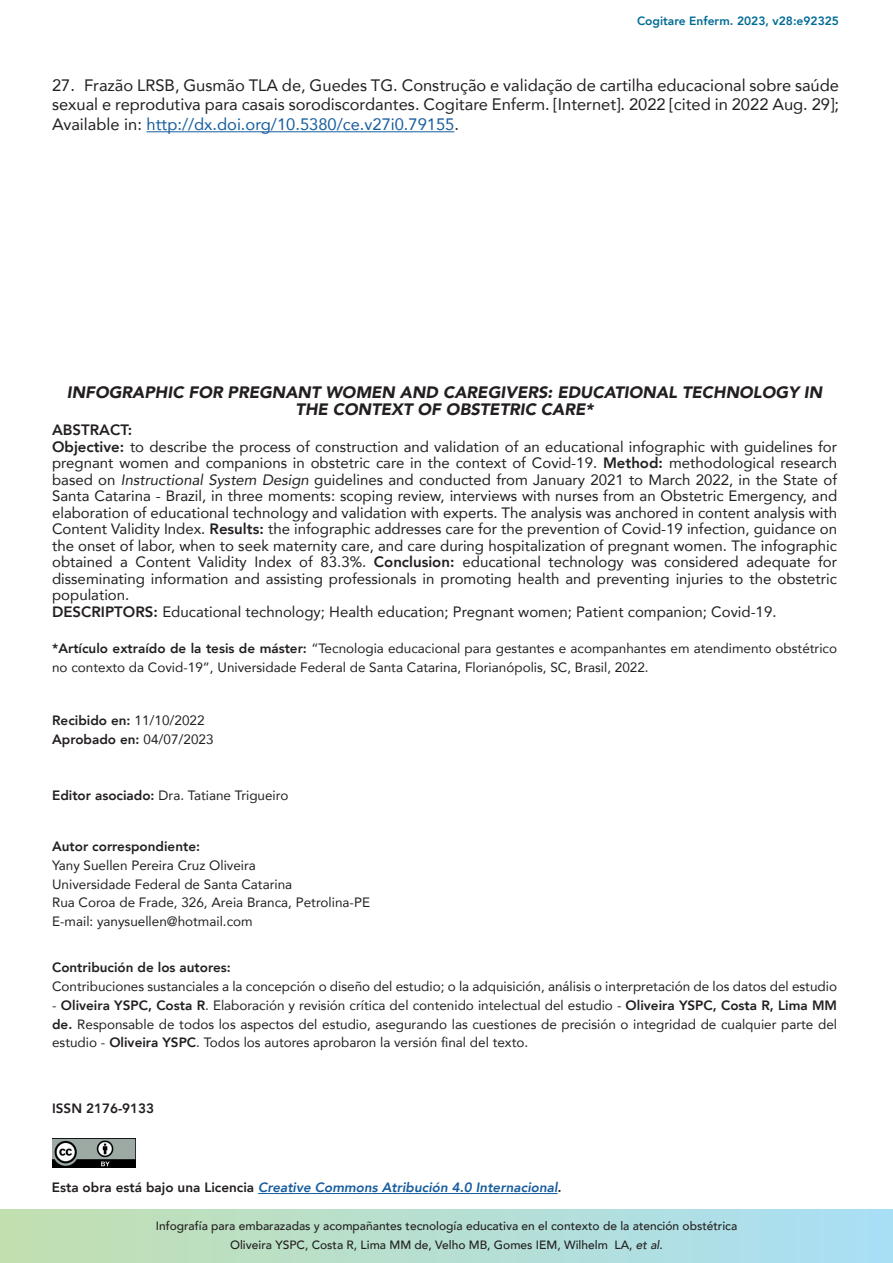
<style>
.page{position:relative;width:893px;height:1263px;background:#fff}
.page>*{position:absolute;margin:0;border:0;box-sizing:border-box;transform-origin:0 0}
.t1{font:16.5px/19.5px "Avenir";color:#231f20;text-align:justify}
.t2{font:italic 900 16.5px/16.5px "Avenir";color:#231f20;text-align:center}
.t3{font:15px/16.5px "Avenir";color:#231f20;text-align:justify}
.t4{font:800 15px "Avenir";color:#231f20}
.Correspondentes{font:13.5px/18.8px "Avenir";color:#231f20;text-align:justify}
.Legenda{font:13.5px/18.8px "Avenir";color:#231f20}
.Correspondentes-2{font:800 13.5px "Avenir";color:#231f20}
.t5{font:italic 800 13.5px "Avenir";color:#175d9e}
.Legenda-2{font:800 13.5px "Avenir";color:#231f20}
.t6{font:500 12px/18.6px "Avenir";color:#231f20;text-align:center}
.t7{font:800 12px "Avenir";color:#006c95}
.s1{color:#175d9e}
.s2{font-weight:800}
.s3{font-style:italic}
.s4{font-weight:400}
.s5{font-style:normal;color:#231f20}
.s6{color:#231f20}
</style>
<div class="page">
<svg style="left:0;top:1209px;width:893px;height:54px;background:#b6dfd2"></svg>
<img style="left:53px;top:1138px;width:83px;height:29px">
<hr style="left:258px;top:1193px;width:300px;height:1px;background:#175d9e">
<hr style="left:147px;top:131px;width:307px;height:1px;background:#175d9e">
<p class="t7" style="left:637px;top:10px;width:203px">Cogitare Enferm. 2023, v28:e92325</p>
<p class="t1" style="left:52px;top:75px;width:788px">27. Frazão LRSB, Gusmão TLA de, Guedes TG. Construção e validação de cartilha educacional sobre saúde sexual e reprodutiva para casais sorodiscordantes. Cogitare Enferm. [Internet]. 2022 [cited in 2022 Aug. 29]; Available in: <span class="s1">http://dx.doi.org/10.5380/ce.v27i0.79155</span>.</p>
<p class="t2" style="left:67px;top:384px;width:757px">INFOGRAPHIC FOR PREGNANT WOMEN AND CAREGIVERS: EDUCATIONAL TECHNOLOGY IN<br>THE CONTEXT OF OBSTETRIC CARE*</p>
<p class="t4" style="left:52px;top:416px;width:82px">ABSTRACT:</p>
<p class="t3" style="left:52px;top:438px;width:787px"><span class="s2">Objective:</span> to describe the process of construction and validation of an educational infographic with guidelines for pregnant women and companions in obstetric care in the context of Covid-19. <span class="s2">Method:</span> methodological research based on <span class="s3">Instructional System Design</span> guidelines and conducted from January 2021 to March 2022, in the State of Santa Catarina - Brazil, in three moments: scoping review, interviews with nurses from an Obstetric Emergency, and elaboration of educational technology and validation with experts. The analysis was anchored in content analysis with Content Validity Index. <span class="s2">Results:</span> the infographic addresses care for the prevention of Covid-19 infection, guidance on the onset of labor, when to seek maternity care, and care during hospitalization of pregnant women. The infographic obtained a Content Validity Index of 83.3%. <span class="s2">Conclusion:</span> educational technology was considered adequate for disseminating information and assisting professionals in promoting health and preventing injuries to the obstetric population.</p>
<p class="t3" style="left:52px;top:603px;width:726px"><span class="s2">DESCRIPTORS:</span> Educational technology; Health education; Pregnant women; Patient companion; Covid-19.</p>
<p class="Legenda" style="left:52px;top:638px;width:786px"><span class="s2">*Artículo extraído de la tesis de máster:</span> “Tecnologia educacional para gestantes e acompanhantes em atendimento obstétrico no contexto da Covid-19”, Universidade Federal de Santa Catarina, Florianópolis, SC, Brasil, 2022.</p>
<p class="Correspondentes-2" style="left:52px;top:708px;width:154px">Recibido en: <span class="s4">11/10/2022</span></p>
<p class="Correspondentes-2" style="left:52px;top:727px;width:163px">Aprobado en: <span class="s4">04/07/2023</span></p>
<p class="Correspondentes" style="left:52px;top:786px;width:238px"><span class="s2">Editor asociado:</span> Dra. Tatiane Trigueiro</p>
<p class="Correspondentes-2" style="left:52px;top:834px;width:149px">Autor correspondiente:</p>
<p class="Correspondentes" style="left:52px;top:855px;width:205px">Yany Suellen Pereira Cruz Oliveira</p>
<p class="Correspondentes" style="left:52px;top:874px;width:242px">Universidade Federal de Santa Catarina</p>
<p class="Correspondentes" style="left:52px;top:893px;width:319px">Rua Coroa de Frade, 326, Areia Branca, Petrolina-PE</p>
<p class="Correspondentes" style="left:52px;top:911px;width:202px">E-mail: yanysuellen@hotmail.com</p>
<p class="Correspondentes-2" style="left:52px;top:955px;width:180px">Contribución de los autores:</p>
<p class="Correspondentes" style="left:52px;top:976px;width:786px">Contribuciones sustanciales a la concepción o diseño del estudio; o la adquisición, análisis o interpretación de los datos del estudio</p>
<p class="Correspondentes" style="left:52px;top:995px;width:786px">- <span class="s2">Oliveira YSPC, Costa R</span>. Elaboración y revisión crítica del contenido intelectual del estudio - <span class="s2">Oliveira YSPC, Costa R, Lima MM de.</span> Responsable de todos los aspectos del estudio, asegurando las cuestiones de precisión o integridad de cualquier parte del estudio - <span class="s2">Oliveira YSPC</span>. Todos los autores aprobaron la versión final del texto.</p>
<p class="Legenda-2" style="left:52px;top:1096px;width:104px">ISSN 2176-9133</p>
<p class="t5" style="left:52px;top:1179px;width:511px"><span class="s5">Esta obra está bajo una Licencia</span> Creative Commons Atribución 4.0 Internacional<span class="s6">.</span></p>
<p class="t6" style="left:156px;top:1216px;width:583px">Infografía para embarazadas y acompañantes tecnología educativa en el contexto de la atención obstétrica<br>Oliveira YSPC, Costa R, Lima MM de, Velho MB, Gomes IEM, Wilhelm LA, <span class="s3">et al</span>.</p>
</div>
